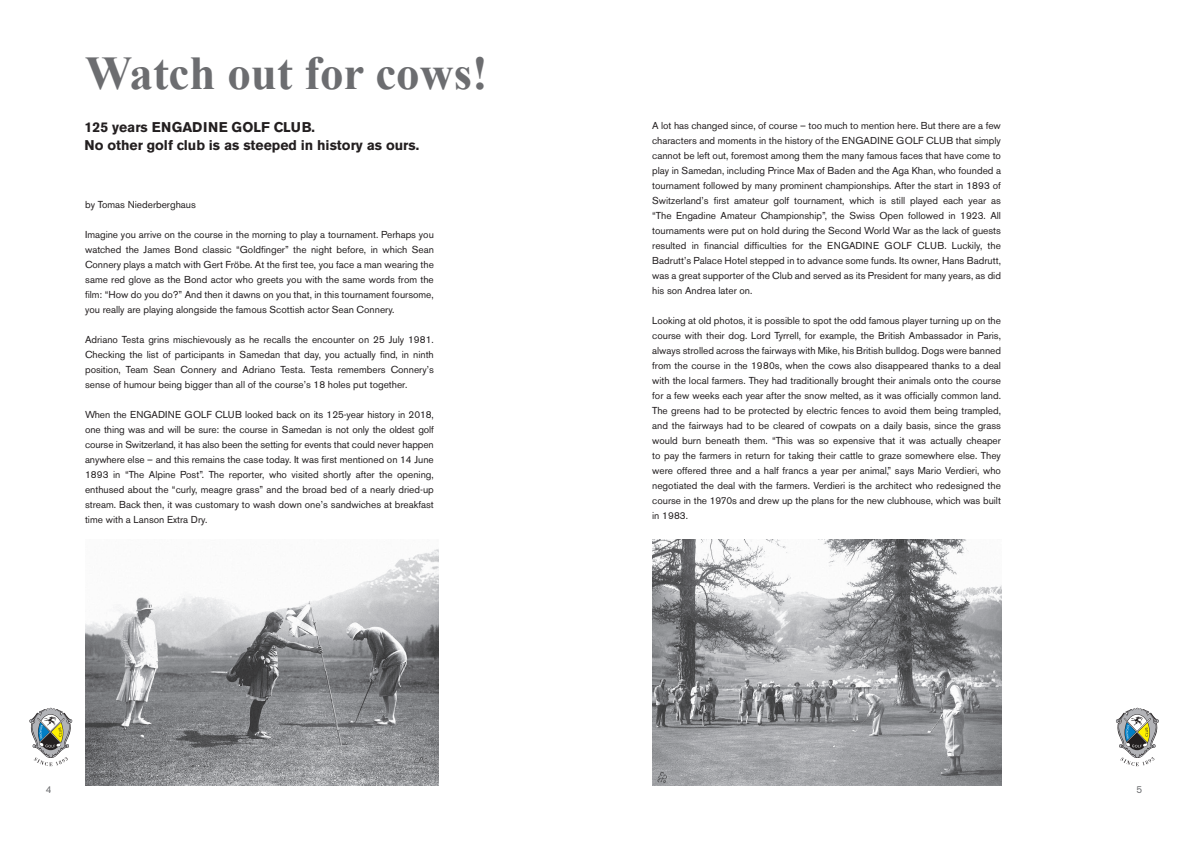
<style>
.page{position:relative;width:1191px;height:842px;background:#fff}
.page>*{position:absolute;margin:0;border:0;box-sizing:border-box;transform-origin:0 0}
.t1{font:700 47px "Times New Roman";color:#6c6d70}
.t2{font:700 14px/18px "Akzidenz Grotesk BE";color:#231f20}
.t3{font:10px/15px "Akzidenz Grotesk BE";color:#231f20;text-align:justify}
.t4{font:10px "Akzidenz Grotesk BE";color:#6c6d70}
</style>
<div class="page">
<svg style="left:29px;top:708px;width:43px;height:58px"></svg>
<svg style="left:1116px;top:708px;width:43px;height:58px"></svg>
<img style="left:86px;top:549px;width:352px;height:236px">
<img style="left:652px;top:539px;width:349px;height:246px">
<h1 class="t1" style="left:85px;top:40px;width:404px">Watch out for cows!</h1>
<h2 class="t2" style="left:85px;top:119px;width:336px">125 years ENGADINE GOLF CLUB.<br>No other golf club is as steeped in history as ours.</h2>
<p class="t3" style="left:85px;top:197px;width:112px">by Tomas Niederberghaus</p>
<p class="t3" style="left:85px;top:227px;width:350px">Imagine you arrive on the course in the morning to play a tournament. Perhaps you watched the James Bond classic “Goldfinger” the night before, in which Sean Connery plays a match with Gert Fröbe. At the first tee, you face a man wearing the same red glove as the Bond actor who greets you with the same words from the film: “How do you do?” And then it dawns on you that, in this tournament foursome, you really are playing alongside the famous Scottish actor Sean Connery.</p>
<p class="t3" style="left:85px;top:332px;width:350px">Adriano Testa grins mischievously as he recalls the encounter on 25 July 1981.<br>Checking the list of participants in Samedan that day, you actually find, in ninth position, Team Sean Connery and Adriano Testa. Testa remembers Connery’s sense of humour being bigger than all of the course’s 18 holes put together.</p>
<p class="t3" style="left:85px;top:407px;width:350px">When the ENGADINE GOLF CLUB looked back on its 125-year history in 2018, one thing was and will be sure: the course in Samedan is not only the oldest golf course in Switzerland, it has also been the setting for events that could never happen anywhere else – and this remains the case today. It was first mentioned on 14 June 1893 in “The Alpine Post”. The reporter, who visited shortly after the opening, enthused about the “curly, meagre grass” and the broad bed of a nearly dried-up stream. Back then, it was customary to wash down one’s sandwiches at breakfast time with a Lanson Extra Dry.</p>
<p class="t3" style="left:652px;top:118px;width:350px">A lot has changed since, of course – too much to mention here. But there are a few characters and moments in the history of the ENGADINE GOLF CLUB that simply cannot be left out, foremost among them the many famous faces that have come to play in Samedan, including Prince Max of Baden and the Aga Khan, who founded a tournament followed by many prominent championships. After the start in 1893 of Switzerland’s first amateur golf tournament, which is still played each year as “The Engadine Amateur Championship”, the Swiss Open followed in 1923. All tournaments were put on hold during the Second World War as the lack of guests resulted in financial difficulties for the ENGADINE GOLF CLUB. Luckily, the Badrutt’s Palace Hotel stepped in to advance some funds. Its owner, Hans Badrutt, was a great supporter of the Club and served as its President for many years, as did his son Andrea later on.</p>
<p class="t3" style="left:652px;top:313px;width:350px">Looking at old photos, it is possible to spot the odd famous player turning up on the course with their dog. Lord Tyrrell, for example, the British Ambassador in Paris, always strolled across the fairways with Mike, his British bulldog. Dogs were banned from the course in the 1980s, when the cows also disappeared thanks to a deal with the local farmers. They had traditionally brought their animals onto the course for a few weeks each year after the snow melted, as it was officially common land.<br>The greens had to be protected by electric fences to avoid them being trampled, and the fairways had to be cleared of cowpats on a daily basis, since the grass would burn beneath them. “This was so expensive that it was actually cheaper to pay the farmers in return for taking their cattle to graze somewhere else. They were offered three and a half francs a year per animal,” says Mario Verdieri, who negotiated the deal with the farmers. Verdieri is the architect who redesigned the course in the 1970s and drew up the plans for the new clubhouse, which was built in 1983.</p>
<p class="t4" style="left:46px;top:783px;width:7px">4</p>
<p class="t4" style="left:1136px;top:783px;width:7px">5</p>
</div>
